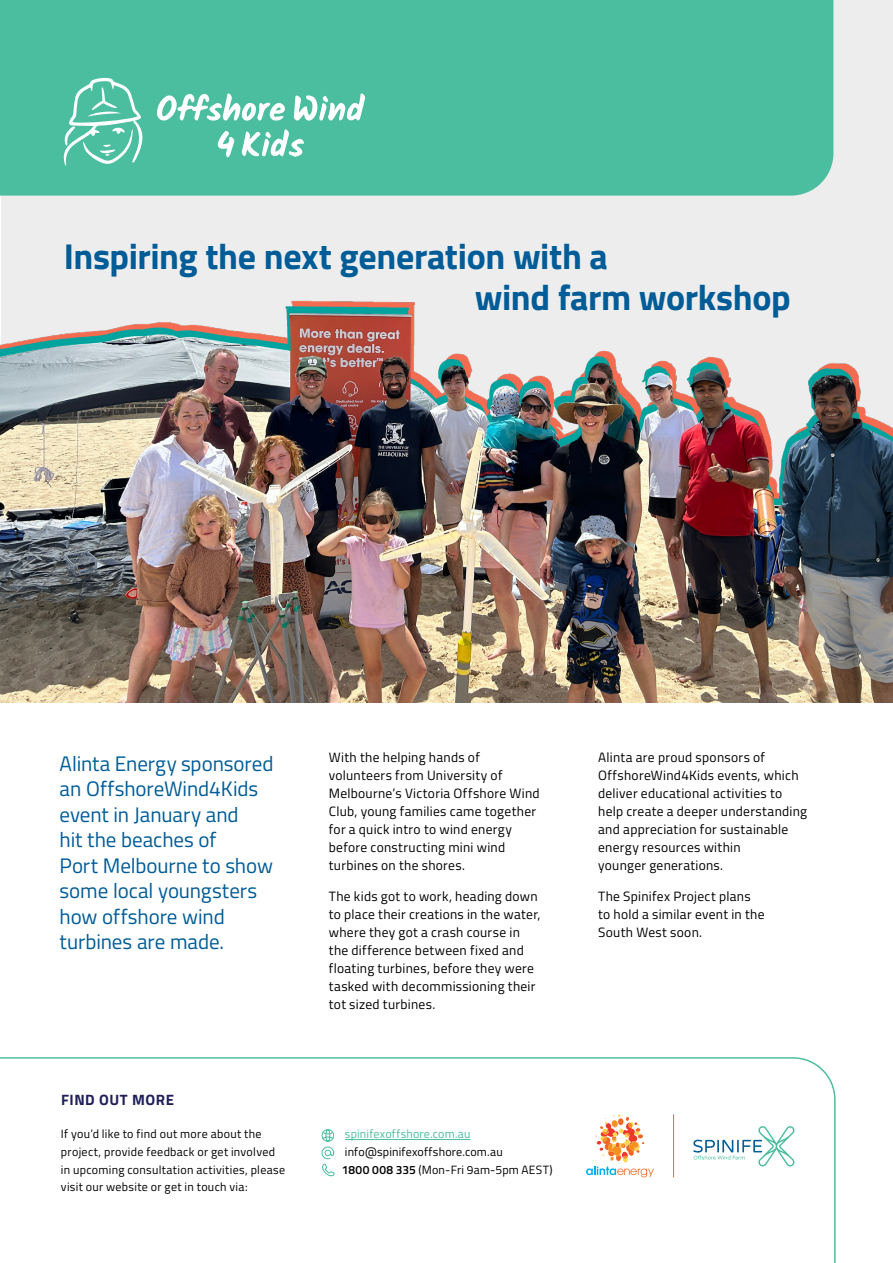
<style>
.page{position:relative;width:893px;height:1263px;background:#fff}
.page>*{position:absolute;margin:0;border:0;box-sizing:border-box;transform-origin:0 0}
._04_Heading{font:700 36px "Titillium Web";letter-spacing:-.01em;color:#005c97}
._11_Pull_out_14pt{font:21px/25.5px "Titillium Web";letter-spacing:-.005em;color:#005c97}
._06_Sub_heading_CAPS{font:700 15px "Titillium Web";letter-spacing:.04em;color:#201e59}
._08_Body_Reg{font:13.5px/18px "Titillium Web";letter-spacing:.02em;color:#000}
._08_Body_Reg-2{font:12px/17.7px "Titillium Web";letter-spacing:.025em;color:#000}
._08_Body_Reg-3{font:12px "Titillium Web";letter-spacing:.015em;color:#4cbea0}
.s1{font-weight:600}
</style>
<div class="page">
<div style="left:1px;top:0;width:892px;height:281px;background:#ecedec"></div>
<div style="left:0;top:0;width:833px;height:196px;background:#4cbea0"></div>
<svg style="left:217px;top:131px;width:17px;height:27px"></svg>
<svg style="left:294px;top:93px;width:71px;height:29px"></svg>
<svg style="left:242px;top:129px;width:62px;height:28px"></svg>
<svg style="left:157px;top:93px;width:128px;height:29px"></svg>
<svg style="left:63px;top:77px;width:80px;height:89px;background:#6fcbb3"></svg>
<img style="left:1px;top:281px;width:892px;height:421px">
<svg style="left:0;top:1057px;width:836px;height:206px"></svg>
<hr style="left:345px;top:1139px;width:125px;height:1px;background:#4cbea0">
<svg style="left:321px;top:1129px;width:14px;height:48px"></svg>
<svg style="left:586px;top:1114px;width:68px;height:63px"></svg>
<hr style="left:673px;top:1114px;width:1px;height:63px;background:#f26722">
<svg style="left:693px;top:1126px;width:102px;height:40px"></svg>
<h2 class="_04_Heading" style="left:64px;top:229px;width:546px">Inspiring the next generation with a</h2>
<h2 class="_04_Heading" style="left:475px;top:270px;width:317px">wind farm workshop</h2>
<p class="_11_Pull_out_14pt" style="left:60px;top:750px;width:216px">Alinta Energy sponsored an OffshoreWind4Kids event in January and<br>hit the beaches of<br>Port Melbourne to show some local youngsters how offshore wind turbines are made.</p>
<p class="_08_Body_Reg" style="left:329px;top:748px;width:212px">With the helping hands of volunteers from University of<br>Melbourne’s Victoria Offshore Wind<br>Club, young families came together for a quick intro to wind energy before constructing mini wind turbines on the shores.</p>
<p class="_08_Body_Reg" style="left:329px;top:887px;width:213px">The kids got to work, heading down to place their creations in the water, where they got a crash course in the difference between fixed and floating turbines, before they were tasked with decommissioning their tot sized turbines.</p>
<p class="_06_Sub_heading_CAPS" style="left:61px;top:1088px;width:115px">FIND OUT MORE</p>
<p class="_08_Body_Reg-2" style="left:61px;top:1125px;width:226px">If you’d like to find out more about the project, provide feedback or get involved in upcoming consultation activities, please visit our website or get in touch via:</p>
<p class="_08_Body_Reg-3" style="left:345px;top:1125px;width:127px">spinifexoffshore.com.au</p>
<p class="_08_Body_Reg-2" style="left:345px;top:1142px;width:159px">info@spinifexoffshore.com.au</p>
<p class="_08_Body_Reg-2" style="left:342px;top:1160px;width:212px"><span class="s1">1800 008 335</span> (Mon-Fri 9am-5pm AEST)</p>
<p class="_08_Body_Reg" style="left:598px;top:748px;width:210px">Alinta are proud sponsors of<br>OffshoreWind4Kids events, which deliver educational activities to help create a deeper understanding and appreciation for sustainable energy resources within<br>younger generations.</p>
<p class="_08_Body_Reg" style="left:598px;top:887px;width:168px">The Spinifex Project plans to hold a similar event in the<br>South West soon.</p>
</div>
